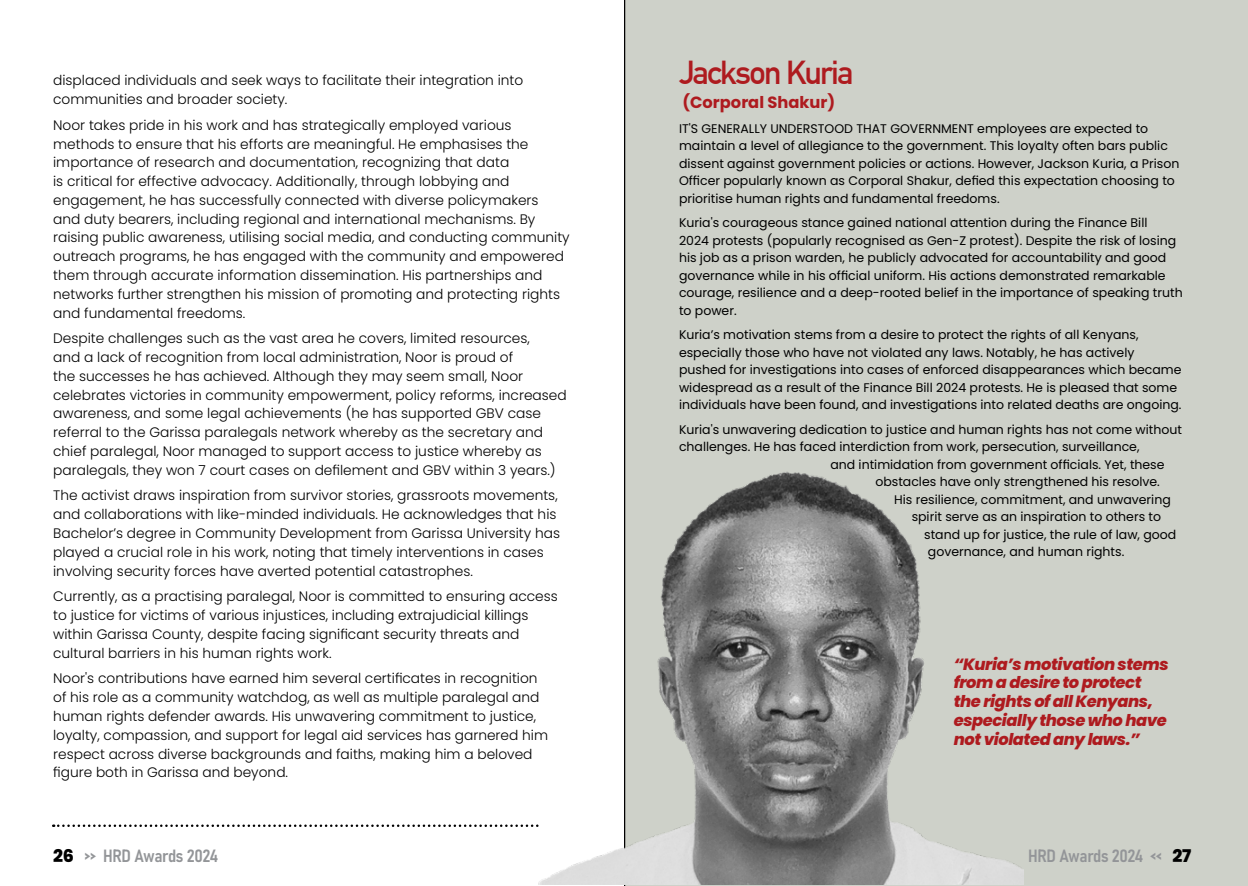
<style>
.page{position:relative;width:1248px;height:886px;background:#fff}
.page>*{position:absolute;margin:0;border:0;box-sizing:border-box;transform-origin:0 0}
.t1{font:700 32.5px "DIN Alternate";letter-spacing:-.05em;color:#ae1b1f}
.t2{font:17.5px "Bahnschrift";letter-spacing:-.025em;color:#939598}
.t3{font:italic 800 16.25px/18.8px "Poppins";letter-spacing:-.025em;color:#ae1b1f}
.t4{font:700 16.25px "Poppins";color:#ae1b1f}
.t5{font:300 13.75px/18.8px "Poppins";color:#000}
.t6{font:12.5px/17.5px "Poppins";color:#000}
.s1{font-family:"Poppins";font-weight:800;color:#000}
</style>
<div class="page">
<svg style="left:53px;top:824px;width:465px;height:3px"></svg>
<div style="left:624px;top:0;width:623px;height:886px;background:#ced1c9"></div>
<img style="left:536px;top:419px;width:487px;height:466px">
<p class="t5" style="left:53px;top:71px;width:471px">displaced individuals and seek ways to facilitate their integration into communities and broader society.</p>
<p class="t5" style="left:53px;top:116px;width:518px">Noor takes pride in his work and has strategically employed various methods to ensure that his efforts are meaningful. He emphasises the importance of research and documentation, recognizing that data<br>is critical for effective advocacy. Additionally, through lobbying and engagement, he has successfully connected with diverse policymakers<br>and duty bearers, including regional and international mechanisms. By raising public awareness, utilising social media, and conducting community outreach programs, he has engaged with the community and empowered them through accurate information dissemination. His partnerships and networks further strengthen his mission of promoting and protecting rights and fundamental freedoms.</p>
<p class="t5" style="left:53px;top:329px;width:515px">Despite challenges such as the vast area he covers, limited resources,<br>and a lack of recognition from local administration, Noor is proud of<br>the successes he has achieved. Although they may seem small, Noor celebrates victories in community empowerment, policy reforms, increased awareness, and some legal achievements (he has supported GBV case referral to the Garissa paralegals network whereby as the secretary and chief paralegal, Noor managed to support access to justice whereby as paralegals, they won 7 court cases on defilement and GBV within 3 years.)</p>
<p class="t5" style="left:53px;top:486px;width:508px">The activist draws inspiration from survivor stories, grassroots movements, and collaborations with like-minded individuals. He acknowledges that his Bachelor’s degree in Community Development from Garissa University has played a crucial role in his work, noting that timely interventions in cases involving security forces have averted potential catastrophes.</p>
<p class="t5" style="left:53px;top:587px;width:506px">Currently, as a practising paralegal, Noor is committed to ensuring access to justice for victims of various injustices, including extrajudicial killings within Garissa County, despite facing significant security threats and cultural barriers in his human rights work.</p>
<p class="t5" style="left:53px;top:669px;width:496px">Noor's contributions have earned him several certificates in recognition of his role as a community watchdog, as well as multiple paralegal and human rights defender awards. His unwavering commitment to justice, loyalty, compassion, and support for legal aid services has garnered him respect across diverse backgrounds and faiths, making him a beloved figure both in Garissa and beyond.</p>
<h1 class="t1" style="left:679px;top:48px;width:176px">Jackson Kuria</h1>
<p class="t4" style="left:682px;top:93px;width:154px">(Corporal Shakur)</p>
<p class="t6" style="left:679px;top:120px;width:502px">IT'S GENERALLY UNDERSTOOD THAT GOVERNMENT employees are expected to maintain a level of allegiance to the government. This loyalty often bars public dissent against government policies or actions. However, Jackson Kuria, a Prison Officer popularly known as Corporal Shakur, defied this expectation choosing to prioritise human rights and fundamental freedoms.</p>
<p class="t6" style="left:679px;top:214px;width:505px">Kuria's courageous stance gained national attention during the Finance Bill<br>2024 protests (popularly recognised as Gen-Z protest). Despite the risk of losing his job as a prison warden, he publicly advocated for accountability and good governance while in his official uniform. His actions demonstrated remarkable courage, resilience and a deep-rooted belief in the importance of speaking truth to power.</p>
<p class="t6" style="left:679px;top:326px;width:504px">Kuria’s motivation stems from a desire to protect the rights of all Kenyans, especially those who have not violated any laws. Notably, he has actively pushed for investigations into cases of enforced disappearances which became widespread as a result of the Finance Bill 2024 protests. He is pleased that some individuals have been found, and investigations into related deaths are ongoing.</p>
<p class="t6" style="left:679px;top:421px;width:504px">Kuria's unwavering dedication to justice and human rights has not come without</p>
<p class="t6" style="left:679px;top:438px;width:462px">challenges. He has faced interdiction from work, persecution, surveillance,</p>
<p class="t6" style="left:830px;top:456px;width:336px">and intimidation from government officials. Yet, these</p>
<p class="t6" style="left:875px;top:473px;width:286px">obstacles have only strengthened his resolve.</p>
<p class="t6" style="left:894px;top:491px;width:278px">His resilience, commitment, and unwavering</p>
<p class="t6" style="left:911px;top:508px;width:251px">spirit serve as an inspiration to others to</p>
<p class="t6" style="left:924px;top:526px;width:254px">stand up for justice, the rule of law, good</p>
<p class="t6" style="left:927px;top:543px;width:198px">governance, and human rights.</p>
<p class="t3" style="left:953px;top:655px;width:216px">“Kuria’s motivation stems from a desire to protect the rights of all Kenyans, especially those who have not violated any laws.”</p>
<p class="t2" style="left:53px;top:843px;width:167px"><span class="s1">26</span> &gt;&gt; HRD Awards 2024</p>
<p class="t2" style="left:1028px;top:843px;width:164px">HRD Awards 2024 &lt;&lt; <span class="s1">27</span></p>
</div>
